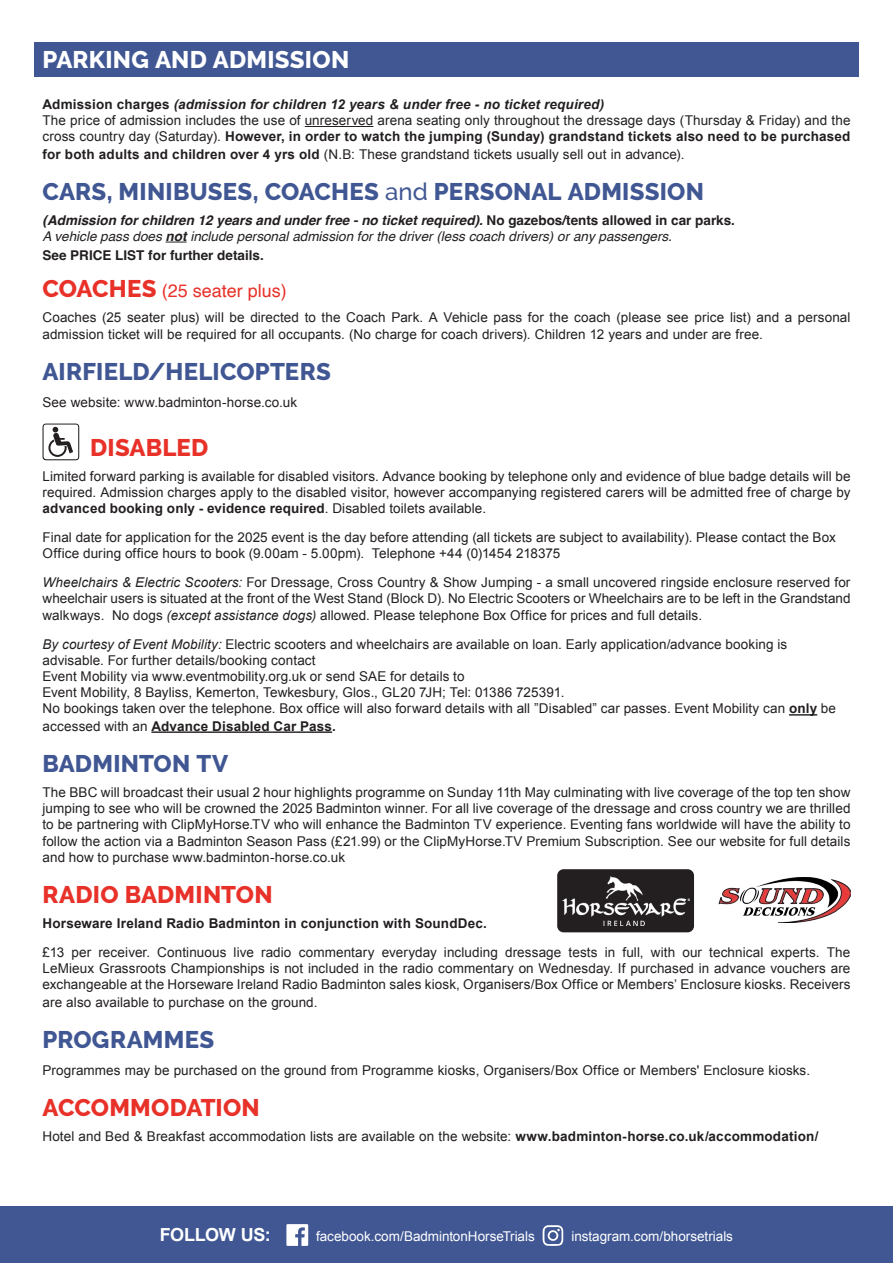
<style>
.page{position:relative;width:893px;height:1263px;background:#fff}
.page>*{position:absolute;margin:0;border:0;box-sizing:border-box;transform-origin:0 0}
.t1{font:800 24px "Raleway";letter-spacing:.01em;color:#405793}
.t2{font:800 24px "Raleway";letter-spacing:.01em;color:#e83129}
.t3{font:800 24px "Raleway";letter-spacing:.01em;color:#fff}
.t4{font:18px "Helvetica";color:#e83129}
.t5{font:700 18px "Arial";letter-spacing:-.02em;color:#fff}
.t6{font:13.5px/16.2px "Arial";letter-spacing:.005em;color:#231f20}
.t7{font:italic 13.5px/16.2px "Helvetica";color:#231f20}
.t8{font:13.5px "Arial";letter-spacing:-.005em;color:#fff}
.t9{font:700 13.5px "Arial";letter-spacing:.01em;color:#231f20}
.t10{font:700 13.5px "Helvetica";color:#231f20}
.s1{font-weight:700}
.s2{font-weight:700;font-style:italic}
.s3{font-weight:500}
.s4{font-weight:700;font-style:normal}
.s5{font-family:"Raleway";font-weight:800;font-size:24px}
.s6{font-style:italic}
</style>
<div class="page">
<div style="left:0;top:1207px;width:893px;height:56px;background:#405793"></div>
<svg style="left:286px;top:1224px;width:22px;height:22px"></svg>
<svg style="left:543px;top:1225px;width:20px;height:21px"></svg>
<hr style="left:305px;top:126px;width:68px;height:1px;background:#231f20">
<svg style="left:166px;top:242px;width:21px;height:1px"></svg>
<hr style="left:789px;top:714px;width:28px;height:2px;background:#231f20">
<hr style="left:151px;top:731px;width:181px;height:2px;background:#231f20">
<svg style="left:43px;top:424px;width:36px;height:36px"></svg>
<div style="left:34px;top:43px;width:825px;height:34px;background:#405793"></div>
<img style="left:719px;top:877px;width:131px;height:45px">
<div style="left:557px;top:869px;width:137px;height:63px;background:#231f20;border-radius:6px"></div>
<img style="left:562px;top:876px;width:127px;height:49px">
<h1 class="t3" style="left:43px;top:46px;width:308px">PARKING AND ADMISSION</h1>
<p class="t6" style="left:43px;top:96px;width:809px"><span class="s1">Admission charges</span> <span class="s2">(admission for children 12 years &amp; under free - no ticket required)<br></span>The price of admission includes the use of unreserved arena seating only throughout the dressage days (Thursday &amp; Friday) and the cross country day (Saturday). <span class="s1">However, in order to watch the jumping (Sunday) grandstand tickets also need to be purchased for both adults and children over 4 yrs old</span> (N.B: These grandstand tickets usually sell out in advance).</p>
<h1 class="t1" style="left:43px;top:178px;width:663px">CARS, MINIBUSES, COACHES <span class="s3">and</span> PERSONAL ADMISSION</h1>
<p class="t7" style="left:43px;top:212px;width:694px"><span class="s1">(Admission for children 12 years and under free - no ticket required).</span> <span class="s4">No gazebos/tents allowed in car parks.<br></span>A vehicle pass does <span class="s1">not</span> include personal admission for the driver (less coach drivers) or any passengers.</p>
<p class="t10" style="left:43px;top:247px;width:223px">See PRICE LIST for further details.</p>
<h2 class="t4" style="left:43px;top:277px;width:246px"><span class="s5">COACHES</span> (25 seater plus)</h2>
<p class="t6" style="left:43px;top:308px;width:809px;line-height:17.2px">Coaches (25 seater plus) will be directed to the Coach Park. A Vehicle pass for the coach (please see price list) and a personal admission ticket will be required for all occupants. (No charge for coach drivers). Children 12 years and under are free.</p>
<h1 class="t1" style="left:43px;top:358px;width:290px">AIRFIELD/HELICOPTERS</h1>
<p class="t6" style="left:43px;top:394px;width:256px">See website: www.badminton-horse.co.uk</p>
<h1 class="t2" style="left:90px;top:434px;width:120px">DISABLED</h1>
<p class="t6" style="left:43px;top:468px;width:809px;text-align:justify">Limited forward parking is available for disabled visitors. Advance booking by telephone only and evidence of blue badge details will be required. Admission charges apply to the disabled visitor, however accompanying registered carers will be admitted free of charge by <span class="s1">advanced booking only - evidence required</span>. Disabled toilets available.</p>
<p class="t6" style="left:43px;top:529px;width:795px">Final date for application for the 2025 event is the day before attending (all tickets are subject to availability). Please contact the Box<br>Office during office hours to book (9.00am - 5.00pm). Telephone +44 (0)1454 218375</p>
<p class="t6" style="left:43px;top:575px;width:810px;text-align:justify"><span class="s6">Wheelchairs &amp; Electric Scooters:</span> For Dressage, Cross Country &amp; Show Jumping - a small uncovered ringside enclosure reserved for wheelchair users is situated at the front of the West Stand (Block D). No Electric Scooters or Wheelchairs are to be left in the Grandstand walkways. No dogs <span class="s6">(except assistance dogs)</span> allowed. Please telephone Box Office for prices and full details.</p>
<p class="t6" style="left:43px;top:636px;width:795px"><span class="s6">By courtesy of Event Mobility:</span> Electric scooters and wheelchairs are available on loan. Early application/advance booking is advisable. For further details/booking contact<br>Event Mobility via www.eventmobility.org.uk or send SAE for details to<br>Event Mobility, 8 Bayliss, Kemerton, Tewkesbury, Glos., GL20 7JH; Tel: 01386 725391.<br>No bookings taken over the telephone. Box office will also forward details with all ”Disabled” car passes. Event Mobility can <span class="s1">only</span> be accessed with an <span class="s1">Advance Disabled Car Pass.</span></p>
<h1 class="t1" style="left:43px;top:750px;width:187px">BADMINTON TV</h1>
<p class="t6" style="left:43px;top:784px;width:809px;text-align:justify">The BBC will broadcast their usual 2 hour highlights programme on Sunday 11th May culminating with live coverage of the top ten show jumping to see who will be crowned the 2025 Badminton winner. For all live coverage of the dressage and cross country we are thrilled to be partnering with ClipMyHorse.TV who will enhance the Badminton TV experience. Eventing fans worldwide will have the ability to follow the action via a Badminton Season Pass (£21.99) or the ClipMyHorse.TV Premium Subscription. See our website for full details and how to purchase www.badminton-horse.co.uk</p>
<h1 class="t2" style="left:43px;top:881px;width:232px">RADIO BADMINTON</h1>
<p class="t9" style="left:43px;top:914px;width:446px">Horseware Ireland Radio Badminton in conjunction with SoundDec.</p>
<p class="t6" style="left:43px;top:944px;width:809px;text-align:justify">£13 per receiver. Continuous live radio commentary everyday including dressage tests in full, with our technical experts. The LeMieux Grassroots Championships is not included in the radio commentary on Wednesday. If purchased in advance vouchers are exchangeable at the Horseware Ireland Radio Badminton sales kiosk, Organisers/Box Office or Members’ Enclosure kiosks. Receivers are also available to purchase on the ground.</p>
<h1 class="t1" style="left:43px;top:1026px;width:173px">PROGRAMMES</h1>
<p class="t6" style="left:43px;top:1062px;width:769px">Programmes may be purchased on the ground from Programme kiosks, Organisers/Box Office or Members' Enclosure kiosks.</p>
<h1 class="t2" style="left:43px;top:1094px;width:219px">ACCOMMODATION</h1>
<p class="t6" style="left:43px;top:1128px;width:777px">Hotel and Bed &amp; Breakfast accommodation lists are available on the website: <span class="s1">www.badminton-horse.co.uk/accommodation/</span></p>
<h2 class="t5" style="left:160px;top:1222px;width:112px">FOLLOW US:</h2>
<p class="t8" style="left:316px;top:1227px;width:220px">facebook.com/BadmintonHorseTrials</p>
<p class="t8" style="left:571px;top:1227px;width:163px">instagram.com/bhorsetrials</p>
</div>
